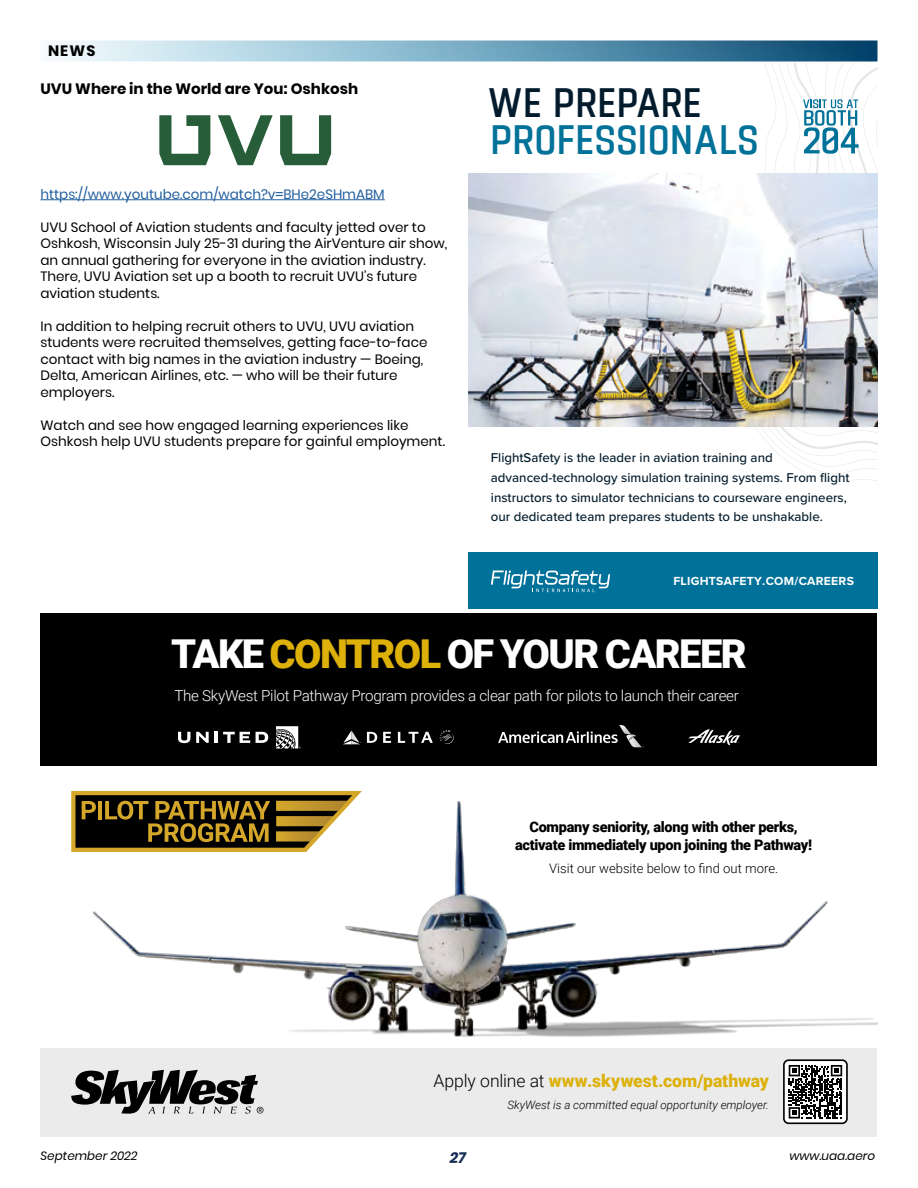
<style>
.page{position:relative;width:918px;height:1188px;background:#fff}
.page>*{position:absolute;margin:0;border:0;box-sizing:border-box;transform-origin:0 0}
.t1{font:500 condensed 40.95px "Navine";letter-spacing:.02em;color:#007198}
.t2{font:500 condensed 40.95px "Navine";letter-spacing:.02em;color:#031c2d}
.t3{font:900 39.9px "Roboto";letter-spacing:-.04em;color:#fff}
.t4{font:900 17.55px "Roboto";color:#ddb00a}
.t5{font:300 15.3px "Roboto";letter-spacing:-.02em;color:#fff}
.t6{font:700 15px "Poppins";color:#000}
.t7{font:italic 700 15px "Poppins";color:#162d55}
.t8{font:900 14.55px/17.4px "Roboto";letter-spacing:-.02em;color:#000;text-align:center}
.t9{font:13.5px/16.5px "Poppins";color:#000}
.t10{font:13.5px "Poppins";color:#215e9e}
.t11{font:500 13.2px/19.6px "Proxima Nova";color:#031c2d}
.t12{font:300 13.05px "Roboto";color:#000}
.t13{font:700 12.15px "Proxima Nova";letter-spacing:.02em;color:#fff}
.t14{font:italic 12px "Poppins";color:#000}
.t15{font:italic 300 11.7px "Roboto";color:#000}
.s1{color:#ddb00a}
.s2{font-weight:300;color:#000}
</style>
<div class="page">
<div style="left:40px;top:40px;width:838px;height:22px;background:linear-gradient(to right,#f8ffff,#004a75)"></div>
<img style="left:93px;top:801px;width:785px;height:235px">
<div style="left:40px;top:1048px;width:838px;height:89px;background:#ebebec"></div>
<div style="left:40px;top:614px;width:838px;height:152px;background:#000"></div>
<svg style="left:71px;top:791px;width:291px;height:61px;background:#6c5a29"></svg>
<div style="left:784px;top:1060px;width:63px;height:63px;background:#fff;border-radius:5px"></div>
<div style="left:783px;top:1059px;width:65px;height:65px;border:2px solid #000;border-radius:5px"></div>
<svg style="left:688px;top:729px;width:52px;height:16px"></svg>
<svg style="left:276px;top:726px;width:25px;height:22px"></svg>
<svg style="left:256px;top:732px;width:12px;height:11px"></svg>
<svg style="left:215px;top:732px;width:35px;height:11px"></svg>
<svg style="left:196px;top:732px;width:13px;height:11px"></svg>
<svg style="left:178px;top:732px;width:12px;height:11px"></svg>
<svg style="left:343px;top:730px;width:18px;height:14px"></svg>
<svg style="left:440px;top:730px;width:14px;height:14px"></svg>
<svg style="left:367px;top:732px;width:10px;height:11px"></svg>
<svg style="left:383px;top:732px;width:8px;height:11px"></svg>
<svg style="left:398px;top:732px;width:35px;height:11px"></svg>
<svg style="left:498px;top:725px;width:146px;height:22px"></svg>
<svg style="left:71px;top:1070px;width:192px;height:44px"></svg>
<svg style="left:789px;top:1065px;width:53px;height:54px"></svg>
<div style="left:468px;top:553px;width:410px;height:56px;background:#007198"></div>
<svg style="left:741px;top:63px;width:137px;height:413px"></svg>
<img style="left:468px;top:173px;width:301px;height:253px">
<svg style="left:491px;top:570px;width:119px;height:22px"></svg>
<svg style="left:769px;top:63px;width:109px;height:388px"></svg>
<hr style="left:40px;top:199px;width:345px;height:1px;background:#215e9e">
<svg style="left:218px;top:115px;width:55px;height:50px"></svg>
<svg style="left:159px;top:115px;width:51px;height:50px"></svg>
<svg style="left:280px;top:115px;width:51px;height:50px"></svg>
<p class="t6" style="left:48px;top:42px;width:49px">NEWS</p>
<p class="t6" style="left:40px;top:80px;width:319px">UVU Where in the World are You: Oshkosh</p>
<p class="t10" style="left:40px;top:186px;width:346px">https://www.youtube.com/watch?v=BHe2eSHmABM</p>
<p class="t9" style="left:40px;top:219px;width:408px">UVU School of Aviation students and faculty jetted over to Oshkosh, Wisconsin July 25-31 during the AirVenture air show, an annual gathering for everyone in the aviation industry.<br>There, UVU Aviation set up a booth to recruit UVU’s future aviation students.</p>
<p class="t9" style="left:40px;top:318px;width:389px">In addition to helping recruit others to UVU, UVU aviation students were recruited themselves, getting face-to-face contact with big names in the aviation industry — Boeing, Delta, American Airlines, etc. — who will be their future employers.</p>
<p class="t9" style="left:40px;top:417px;width:406px">Watch and see how engaged learning experiences like<br>Oshkosh help UVU students prepare for gainful employment.</p>
<h1 class="t2" style="left:488px;top:80px;width:215px">WE PREPARE</h1>
<h1 class="t1" style="left:491px;top:117px;width:269px">PROFESSIONALS</h1>
<p class="t11" style="left:491px;top:448px;width:360px">FlightSafety is the leader in aviation training and advanced-technology simulation training systems. From flight instructors to simulator technicians to courseware engineers, our dedicated team prepares students to be unshakable.</p>
<p class="t13" style="left:673px;top:572px;width:182px">FLIGHTSAFETY.COM/CAREERS</p>
<h2 class="t3" style="left:171px;top:626px;width:577px">TAKE <span class="s1">CONTROL</span> OF YOUR CAREER</h2>
<p class="t5" style="left:174px;top:685px;width:566px">The SkyWest Pilot Pathway Program provides a clear path for pilots to launch their career</p>
<p class="t8" style="left:515px;top:818px;width:299px">Company seniority, along with other perks, activate immediately upon joining the Pathway!</p>
<p class="t12" style="left:549px;top:859px;width:231px">Visit our website below to find out more.</p>
<p class="t4" style="left:433px;top:1068px;width:337px"><span class="s2">Apply online at</span> www.skywest.com/pathway</p>
<p class="t15" style="left:507px;top:1097px;width:263px">SkyWest is a committed equal opportunity employer.</p>
<p class="t14" style="left:40px;top:1149px;width:99px">September 2022</p>
<p class="t7" style="left:450px;top:1149px;width:17px">27</p>
<p class="t14" style="left:790px;top:1149px;width:87px">www.uaa.aero</p>
</div>
